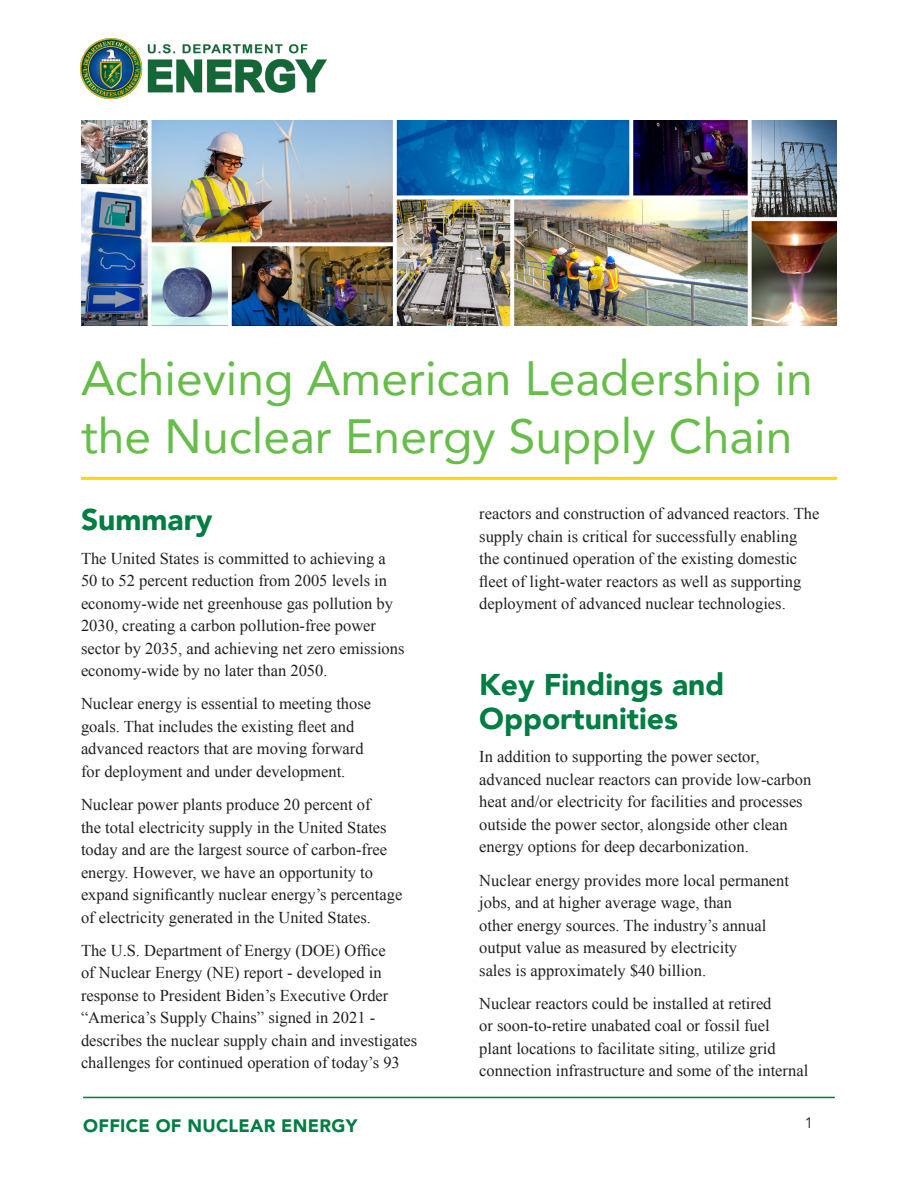
<style>
.page{position:relative;width:918px;height:1188px;background:#fff}
.page>*{position:absolute;margin:0;border:0;box-sizing:border-box;transform-origin:0 0}
.t1{font:48px/57.6px "Avenir";color:#67bd4a}
.t2{font:900 30px/34.5px "Avenir";color:#007d43}
.t3{font:900 18px "Avenir";letter-spacing:.015em;color:#007d43}
.body{font:16.5px/22.5px "Times New Roman";color:#231f20}
.t4{font:15px "Avenir";color:#231f20}
</style>
<div class="page">
<img style="left:81px;top:39px;width:246px;height:60px">
<hr style="left:83px;top:1097px;width:752px;height:1px;background:#007d43">
<img style="left:81px;top:120px;width:756px;height:205px">
<hr style="left:81px;top:477px;width:756px;height:3px;background:#ffd801">
<p class="t1" style="left:81px;top:349px;width:733px">Achieving American Leadership in the Nuclear Energy Supply Chain</p>
<h1 class="t2" style="left:81px;top:502px;width:133px">Summary</h1>
<p class="body" style="left:81px;top:547px;width:325px">The United States is committed to achieving a 50 to 52 percent reduction from 2005 levels in economy-wide net greenhouse gas pollution by 2030, creating a carbon pollution-free power sector by 2035, and achieving net zero emissions economy-wide by no later than 2050.</p>
<p class="body" style="left:81px;top:692px;width:292px">Nuclear energy is essential to meeting those goals. That includes the existing fleet and advanced reactors that are moving forward for deployment and under development.</p>
<p class="body" style="left:81px;top:793px;width:323px">Nuclear power plants produce 20 percent of<br>the total electricity supply in the United States today and are the largest source of carbon-free energy. However, we have an opportunity to expand significantly nuclear energy’s percentage of electricity generated in the United States.</p>
<p class="body" style="left:81px;top:939px;width:338px">The U.S. Department of Energy (DOE) Office<br>of Nuclear Energy (NE) report - developed in response to President Biden’s Executive Order “America’s Supply Chains” signed in 2021 - describes the nuclear supply chain and investigates challenges for continued operation of today’s 93</p>
<p class="body" style="left:479px;top:502px;width:342px">reactors and construction of advanced reactors. The supply chain is critical for successfully enabling the continued operation of the existing domestic fleet of light-water reactors as well as supporting deployment of advanced nuclear technologies.</p>
<h1 class="t2" style="left:479px;top:666px;width:247px">Key Findings and<br>Opportunities</h1>
<p class="body" style="left:479px;top:745px;width:334px">In addition to supporting the power sector, advanced nuclear reactors can provide low-carbon heat and/or electricity for facilities and processes outside the power sector, alongside other clean energy options for deep decarbonization.</p>
<p class="body" style="left:479px;top:869px;width:311px">Nuclear energy provides more local permanent jobs, and at higher average wage, than<br>other energy sources. The industry’s annual output value as measured by electricity<br>sales is approximately $40 billion.</p>
<p class="body" style="left:479px;top:992px;width:331px">Nuclear reactors could be installed at retired<br>or soon-to-retire unabated coal or fossil fuel<br>plant locations to facilitate siting, utilize grid connection infrastructure and some of the internal</p>
<p class="t3" style="left:83px;top:1110px;width:276px">OFFICE OF NUCLEAR ENERGY</p>
<p class="t4" style="left:805px;top:1114px;width:10px">1</p>
</div>
